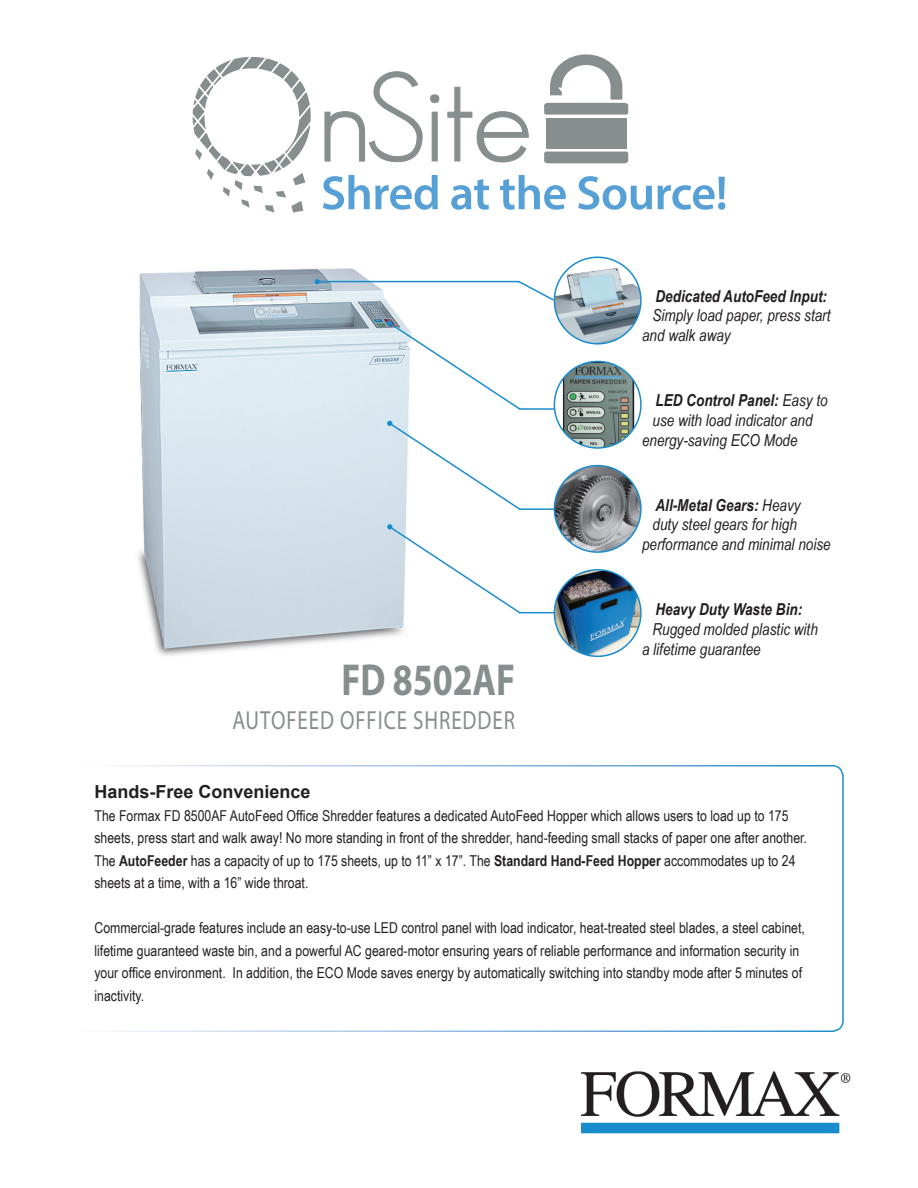
<style>
.page{position:relative;width:918px;height:1188px;background:#fff}
.page>*{position:absolute;margin:0;border:0;box-sizing:border-box;transform-origin:0 0}
.t1{font:700 45px "Myriad Pro";color:#868e8e;scale:.8 1}
.t2{font:26.25px "Myriad Pro";letter-spacing:.045em;color:#868e8e;scale:.8 1}
.t3{font:700 18px "Arial";color:#231f20}
.t4{font:italic 16.5px/19.5px "Arial Narrow";color:#231f20}
.t5{font:italic 700 16.5px "Arial Narrow";color:#231f20}
.t6{font:15px/22.5px "Arial Narrow";color:#231f20}
.s1{font-weight:400}
.s2{font-weight:700}
</style>
<div class="page">
<img style="left:563px;top:361px;width:71px;height:87px">
<div style="left:554px;top:361px;width:88px;height:88px;border:2px solid #198ccd;border-radius:50%"></div>
<img style="left:554px;top:258px;width:87px;height:86px">
<div style="left:554px;top:257px;width:88px;height:88px;border:2px solid #198ccd;border-radius:50%"></div>
<img style="left:138px;top:268px;width:298px;height:388px">
<div style="left:74px;top:765px;width:770px;height:267px;border:2px solid #fff;border-radius:11px"></div>
<img style="left:581px;top:1071px;width:270px;height:63px">
<svg style="left:324px;top:71px;width:99px;height:92px"></svg>
<svg style="left:430px;top:94px;width:10px;height:68px"></svg>
<svg style="left:447px;top:86px;width:82px;height:77px"></svg>
<svg style="left:193px;top:57px;width:118px;height:156px"></svg>
<div style="left:546px;top:118px;width:80px;height:30px;background:#868e8e"></div>
<svg style="left:544px;top:54px;width:84px;height:61px"></svg>
<svg style="left:544px;top:152px;width:84px;height:11px"></svg>
<svg style="left:323px;top:175px;width:115px;height:35px"></svg>
<svg style="left:451px;top:179px;width:38px;height:31px"></svg>
<svg style="left:500px;top:175px;width:66px;height:35px"></svg>
<svg style="left:578px;top:176px;width:147px;height:34px"></svg>
<img style="left:554px;top:571px;width:87px;height:85px">
<div style="left:554px;top:569px;width:88px;height:88px;border:2px solid #198ccd;border-radius:50%"></div>
<img style="left:554px;top:466px;width:87px;height:86px;border-radius:43px">
<div style="left:554px;top:465px;width:88px;height:88px;border:2px solid #198ccd;border-radius:50%"></div>
<svg style="left:517px;top:279px;width:39px;height:23px"></svg>
<hr style="left:319px;top:281px;width:200px;height:1px;background:#198ccd">
<hr style="left:519px;top:408px;width:35px;height:2px;background:#198ccd">
<hr style="left:519px;top:508px;width:35px;height:2px;background:#198ccd">
<hr style="left:519px;top:612px;width:35px;height:1px;background:#198ccd">
<svg style="left:387px;top:524px;width:135px;height:91px"></svg>
<svg style="left:387px;top:421px;width:135px;height:90px"></svg>
<svg style="left:387px;top:321px;width:135px;height:90px"></svg>
<svg style="left:315px;top:279px;width:5px;height:5px"></svg>
<p class="t5" style="left:656px;top:283px;width:173px">Dedicated AutoFeed Input:</p>
<p class="t4" style="left:642px;top:305px;width:190px;text-indent:10px">Simply load paper, press start and walk away</p>
<p class="t5" style="left:656px;top:388px;width:174px">LED Control Panel: <span class="s1">Easy to</span></p>
<p class="t4" style="left:652px;top:410px;width:162px">use with load indicator and</p>
<p class="t4" style="left:642px;top:430px;width:157px">energy-saving ECO Mode</p>
<p class="t5" style="left:656px;top:492px;width:147px">All-Metal Gears: <span class="s1">Heavy</span></p>
<p class="t4" style="left:652px;top:514px;width:146px">duty steel gears for high</p>
<p class="t4" style="left:642px;top:534px;width:190px">performance and minimal noise</p>
<h1 class="t1" style="left:341px;top:651px;width:219px">FD 8502AF</h1>
<h2 class="t2" style="left:232px;top:704px;width:355px">AUTOFEED OFFICE SHREDDER</h2>
<p class="t5" style="left:656px;top:597px;width:148px">Heavy Duty Waste Bin:</p>
<p class="t4" style="left:642px;top:619px;width:177px;text-indent:10px">Rugged molded plastic with a lifetime guarantee</p>
<p class="t3" style="left:94px;top:780px;width:218px">Hands-Free Convenience</p>
<p class="t6" style="left:94px;top:803px;width:714px">The Formax FD 8500AF AutoFeed Office Shredder features a dedicated AutoFeed Hopper which allows users to load up to 175 sheets, press start and walk away! No more standing in front of the shredder, hand-feeding small stacks of paper one after another.<br>The <span class="s2">AutoFeeder</span> has a capacity of up to 175 sheets, up to 11” x 17”. The <span class="s2">Standard Hand-Feed Hopper</span> accommodates up to 24 sheets at a time, with a 16” wide throat.</p>
<p class="t6" style="left:94px;top:916px;width:712px">Commercial-grade features include an easy-to-use LED control panel with load indicator, heat-treated steel blades, a steel cabinet, lifetime guaranteed waste bin, and a powerful AC geared-motor ensuring years of reliable performance and information security in your office environment. In addition, the ECO Mode saves energy by automatically switching into standby mode after 5 minutes of inactivity.</p>
</div>
